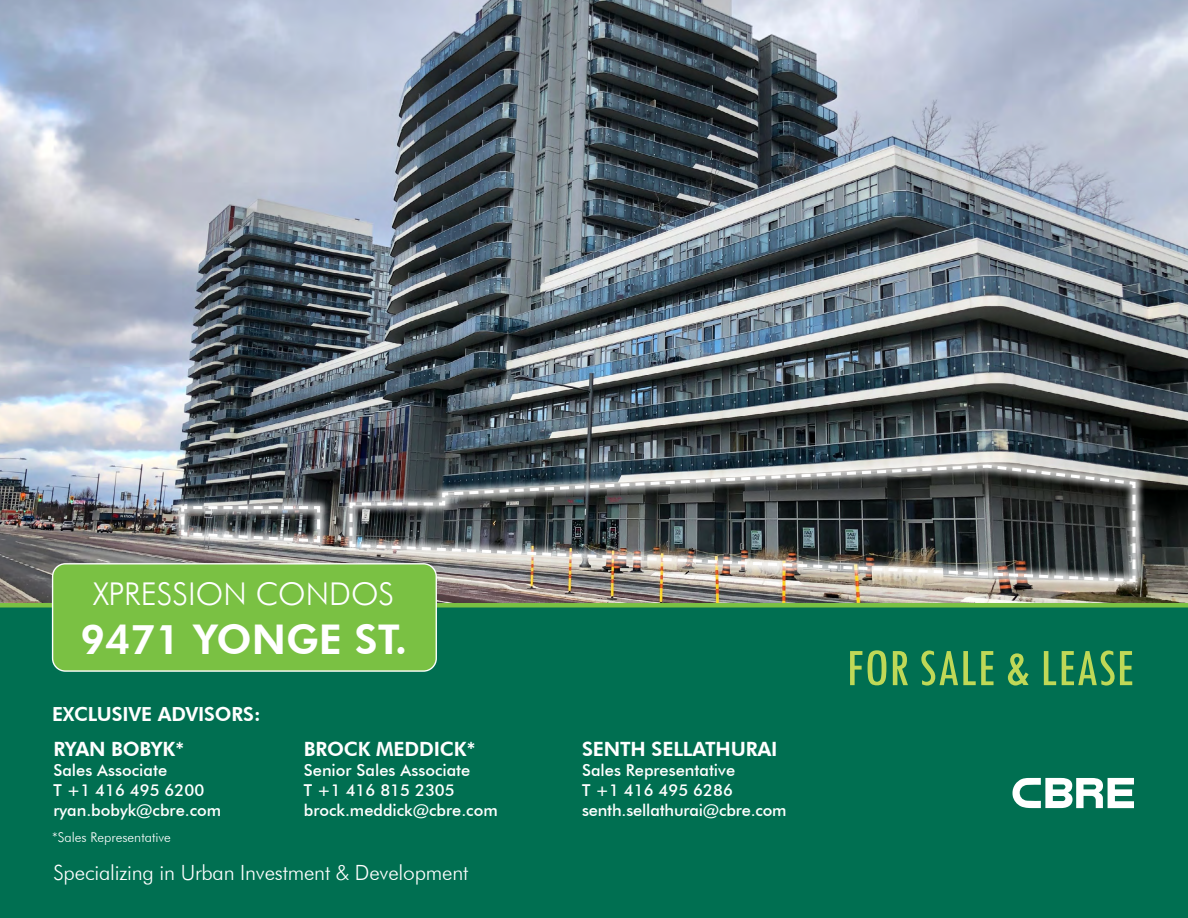
<style>
.page{position:relative;width:1188px;height:918px;background:#fff}
.page>*{position:absolute;margin:0;border:0;box-sizing:border-box;transform-origin:0 0}
.t1{font:condensed 54.75px "Tw Cen";color:#bfd857}
.t2{font:800 40.95px "Futura BT";color:#fff}
.t3{font:300 31.35px "Futura BT";color:#fff}
.t4{font:300 21px "Futura BT";letter-spacing:-.01em;color:#fff}
.t5{font:800 19.65px "Futura BT";letter-spacing:-.01em;color:#fff}
.t6{font:800 19.35px "Futura BT";letter-spacing:-.01em;color:#fff}
.t7{font:500 16.35px/19.6px "Futura BT";color:#fff}
.t8{font:300 13.5px "Futura BT";color:#fff}
</style>
<div class="page">
<img style="left:0;top:0;width:1188px;height:603px">
<div style="left:0;top:603px;width:1188px;height:315px;background:#006f51"></div>
<div style="left:340px;top:455px;width:805px;height:137px;background:#fff;opacity:.75"></div>
<img style="left:348px;top:463px;width:789px;height:121px">
<div style="left:171px;top:496px;width:159px;height:56px;background:#fff;opacity:.75"></div>
<svg style="left:180px;top:505px;width:142px;height:39px;background:#898b8c"></svg>
<div style="left:0;top:603px;width:1188px;height:5px;background:#7ac143"></div>
<div style="left:53px;top:564px;width:383px;height:107px;background:#7ac143;border-radius:13px"></div>
<div style="left:52px;top:563px;width:385px;height:109px;border:1px solid #fff;border-radius:13px"></div>
<svg style="left:1013px;top:778px;width:121px;height:30px"></svg>
<h3 class="t3" style="left:93px;top:575px;width:302px">XPRESSION CONDOS</h3>
<h2 class="t2" style="left:80px;top:615px;width:329px">9471 YONGE ST.</h2>
<p class="t6" style="left:52px;top:702px;width:210px">EXCLUSIVE ADVISORS:</p>
<p class="t5" style="left:53px;top:738px;width:133px">RYAN BOBYK*</p>
<p class="t7" style="left:53px;top:760px;width:169px">Sales Associate<br>T +1 416 495 6200 ryan.bobyk@cbre.com</p>
<p class="t8" style="left:52px;top:829px;width:120px">*Sales Representative</p>
<p class="t5" style="left:304px;top:738px;width:173px">BROCK MEDDICK*</p>
<p class="t7" style="left:304px;top:760px;width:195px">Senior Sales Associate<br>T +1 416 815 2305 brock.meddick@cbre.com</p>
<p class="t4" style="left:53px;top:859px;width:417px">Specializing in Urban Investment &amp; Development</p>
<p class="t5" style="left:582px;top:738px;width:197px">SENTH SELLATHURAI</p>
<p class="t7" style="left:582px;top:760px;width:206px">Sales Representative<br>T +1 416 495 6286 senth.sellathurai@cbre.com</p>
<h1 class="t1" style="left:846px;top:635px;width:289px">FOR SALE &amp; LEASE</h1>
</div>
